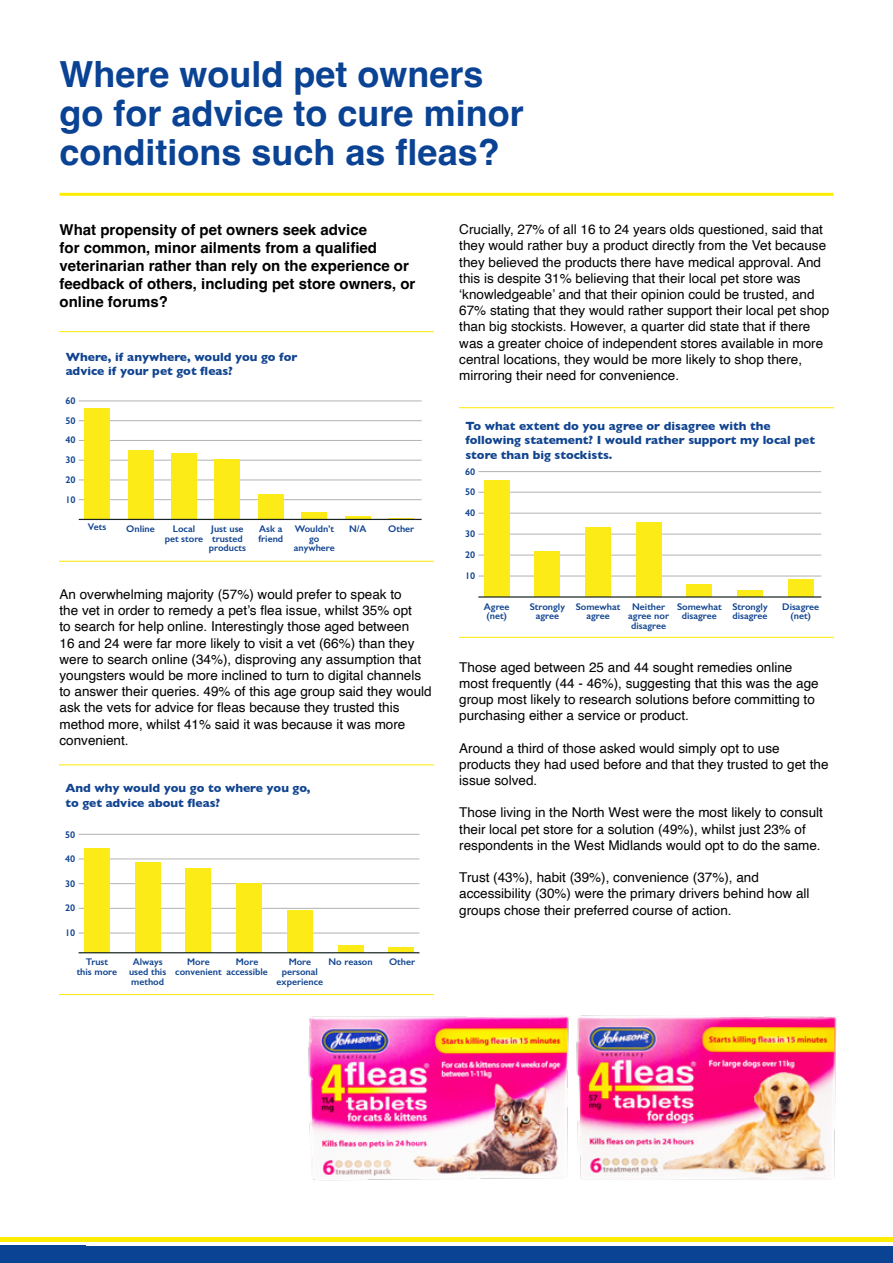
<style>
.page{position:relative;width:893px;height:1263px;background:#fff}
.page>*{position:absolute;margin:0;border:0;box-sizing:border-box;transform-origin:0 0}
.t1{font:700 36px/39px "Helvetica";color:#0a4294}
.t2{font:700 15px/18px "Helvetica";color:#000}
.t3{font:13.5px/16.2px "Helvetica";color:#000}
.t4{font:700 12.15px/14.5px "Gill Sans";color:#114490}
.t5{font:600 9.75px/9.8px "Gill Sans";color:#114490;text-align:center}
</style>
<div class="page">
<div style="left:0;top:1246px;width:893px;height:17px;background:#0a4294"></div>
<div style="left:0;top:1237px;width:893px;height:5px;background:#ffed00"></div>
<hr style="left:60px;top:193px;width:773px;height:3px;background:#ffed00">
<img style="left:308px;top:1016px;width:245px;height:165px">
<img style="left:553px;top:1015px;width:284px;height:165px">
<hr style="left:79px;top:499px;width:343px;height:1px;background:#b3b2b2">
<hr style="left:79px;top:480px;width:343px;height:1px;background:#b3b2b2">
<hr style="left:79px;top:460px;width:343px;height:1px;background:#b3b2b2">
<hr style="left:79px;top:440px;width:343px;height:1px;background:#b3b2b2">
<hr style="left:79px;top:420px;width:343px;height:1px;background:#b3b2b2">
<hr style="left:79px;top:401px;width:343px;height:1px;background:#b3b2b2">
<div style="left:84px;top:408px;width:26px;height:111px;background:#fdeb18"></div>
<div style="left:128px;top:450px;width:25px;height:69px;background:#fdeb18"></div>
<div style="left:171px;top:453px;width:26px;height:66px;background:#fdeb18"></div>
<div style="left:215px;top:459px;width:25px;height:60px;background:#fdeb18"></div>
<div style="left:258px;top:494px;width:26px;height:25px;background:#fdeb18"></div>
<div style="left:302px;top:512px;width:25px;height:7px;background:#fdeb18"></div>
<hr style="left:345px;top:516px;width:25px;height:3px;background:#fdeb18">
<svg style="left:389px;top:518px;width:25px;height:1px"></svg>
<hr style="left:79px;top:519px;width:343px;height:1px;background:#162322">
<hr style="left:60px;top:331px;width:374px;height:1px;background:#fdeb18">
<hr style="left:60px;top:561px;width:374px;height:1px;background:#fdeb18">
<hr style="left:478px;top:576px;width:343px;height:1px;background:#b3b2b2">
<hr style="left:478px;top:555px;width:343px;height:1px;background:#b3b2b2">
<hr style="left:478px;top:534px;width:343px;height:1px;background:#b3b2b2">
<hr style="left:478px;top:513px;width:343px;height:1px;background:#b3b2b2">
<hr style="left:478px;top:492px;width:343px;height:1px;background:#b3b2b2">
<hr style="left:478px;top:471px;width:343px;height:1px;background:#b3b2b2">
<div style="left:484px;top:480px;width:25px;height:117px;background:#fdeb18"></div>
<div style="left:535px;top:551px;width:25px;height:46px;background:#fdeb18"></div>
<div style="left:585px;top:527px;width:26px;height:70px;background:#fdeb18"></div>
<div style="left:636px;top:523px;width:25px;height:74px;background:#fdeb18"></div>
<div style="left:687px;top:585px;width:25px;height:12px;background:#fdeb18"></div>
<div style="left:737px;top:591px;width:26px;height:6px;background:#fdeb18"></div>
<div style="left:788px;top:579px;width:25px;height:18px;background:#fdeb18"></div>
<hr style="left:478px;top:596px;width:343px;height:2px;background:#162322">
<hr style="left:459px;top:407px;width:374px;height:1px;background:#fdeb18">
<hr style="left:459px;top:637px;width:374px;height:1px;background:#fdeb18">
<hr style="left:79px;top:933px;width:340px;height:1px;background:#b3b2b2">
<hr style="left:79px;top:908px;width:340px;height:1px;background:#b3b2b2">
<hr style="left:79px;top:883px;width:340px;height:1px;background:#b3b2b2">
<hr style="left:79px;top:859px;width:340px;height:1px;background:#b3b2b2">
<hr style="left:79px;top:834px;width:340px;height:1px;background:#b3b2b2">
<div style="left:84px;top:848px;width:26px;height:105px;background:#fdeb18"></div>
<div style="left:135px;top:862px;width:25px;height:91px;background:#fdeb18"></div>
<div style="left:186px;top:868px;width:25px;height:85px;background:#fdeb18"></div>
<div style="left:237px;top:884px;width:25px;height:69px;background:#fdeb18"></div>
<div style="left:287px;top:910px;width:26px;height:43px;background:#fdeb18"></div>
<div style="left:338px;top:945px;width:25px;height:8px;background:#fdeb18"></div>
<div style="left:389px;top:947px;width:25px;height:6px;background:#fdeb18"></div>
<hr style="left:79px;top:952px;width:340px;height:1px;background:#162322">
<hr style="left:60px;top:764px;width:374px;height:1px;background:#fdeb18">
<hr style="left:60px;top:994px;width:374px;height:1px;background:#fdeb18">
<h1 class="t1" style="left:60px;top:58px;width:466px">Where would pet owners go for advice to cure minor conditions such as fleas?</h1>
<p class="t2" style="left:60px;top:223px;width:357px">What propensity of pet owners seek advice<br>for common, minor ailments from a qualified veterinarian rather than rely on the experience or feedback of others, including pet store owners, or online forums?</p>
<p class="t4" style="left:66px;top:349px;width:233px">Where, if anywhere, would you go for advice if your pet got fleas?</p>
<p class="t5" style="left:65px;top:391px;width:12px;line-height:19.6px;text-align:justify">60<br>50<br>40<br>30<br>20<br>10</p>
<p class="t5" style="left:88px;top:522px;width:20px">Vets</p>
<p class="t5" style="left:126px;top:524px;width:30px">Online</p>
<p class="t5" style="left:165px;top:524px;width:40px">Local pet store</p>
<p class="t5" style="left:259px;top:524px;width:26px;text-align:left">Ask a friend</p>
<p class="t5" style="left:294px;top:524px;width:42px">Wouldn’t go anywhere</p>
<p class="t5" style="left:211px;top:524px;width:34px">Just use</p>
<p class="t5" style="left:349px;top:524px;width:19px">N/A</p>
<p class="t5" style="left:388px;top:524px;width:28px">Other</p>
<p class="t5" style="left:209px;top:533px;width:39px">trusted products</p>
<p class="t3" style="left:60px;top:586px;width:374px">An overwhelming majority (57%) would prefer to speak to<br>the vet in order to remedy a pet’s flea issue, whilst 35% opt<br>to search for help online. Interestingly those aged between<br>16 and 24 were far more likely to visit a vet (66%) than they were to search online (34%), disproving any assumption that youngsters would be more inclined to turn to digital channels to answer their queries. 49% of this age group said they would ask the vets for advice for fleas because they trusted this method more, whilst 41% said it was because it was more convenient.</p>
<p class="t4" style="left:65px;top:781px;width:247px">And why would you go to where you go, to get advice about fleas?</p>
<p class="t5" style="left:65px;top:829px;width:12px">50</p>
<p class="t5" style="left:65px;top:854px;width:12px">40</p>
<p class="t5" style="left:65px;top:878px;width:12px">30</p>
<p class="t5" style="left:65px;top:903px;width:12px">20</p>
<p class="t5" style="left:65px;top:928px;width:12px">10</p>
<p class="t5" style="left:77px;top:957px;width:42px">Trust<br>this more</p>
<p class="t5" style="left:129px;top:957px;width:39px">Always used this method</p>
<p class="t5" style="left:175px;top:957px;width:48px">More convenient</p>
<p class="t5" style="left:277px;top:957px;width:48px">More personal experience</p>
<p class="t5" style="left:236px;top:957px;width:24px">More</p>
<p class="t5" style="left:329px;top:957px;width:46px">No reason</p>
<p class="t5" style="left:389px;top:957px;width:28px">Other</p>
<p class="t5" style="left:226px;top:967px;width:43px">accessible</p>
<p class="t3" style="left:459px;top:222px;width:371px">Crucially, 27% of all 16 to 24 years olds questioned, said that they would rather buy a product directly from the Vet because they believed the products there have medical approval. And this is despite 31% believing that their local pet store was ‘knowledgeable’ and that their opinion could be trusted, and 67% stating that they would rather support their local pet shop than big stockists. However, a quarter did state that if there was a greater choice of independent stores available in more central locations, they would be more likely to shop there, mirroring their need for convenience.</p>
<p class="t4" style="left:465px;top:418px;width:351px">To what extent do you agree or disagree with the following statement? I would rather support my local pet store than big stockists.</p>
<p class="t5" style="left:465px;top:487px;width:12px">50</p>
<p class="t5" style="left:465px;top:466px;width:12px">60</p>
<p class="t5" style="left:465px;top:502px;width:12px;line-height:21px;text-align:justify">40<br>30<br>20<br>10</p>
<p class="t5" style="left:484px;top:601px;width:27px;text-align:left">Agree (net)</p>
<p class="t5" style="left:530px;top:601px;width:37px">Strongly agree</p>
<p class="t5" style="left:576px;top:601px;width:46px">Somewhat agree</p>
<p class="t5" style="left:677px;top:601px;width:46px">Somewhat disagree</p>
<p class="t5" style="left:732px;top:601px;width:37px;text-align:left">Strongly disagree</p>
<p class="t5" style="left:782px;top:601px;width:39px">Disagree (net)</p>
<p class="t5" style="left:628px;top:601px;width:42px">Neither agree nor disagree</p>
<p class="t3" style="left:459px;top:659px;width:361px">Those aged between 25 and 44 sought remedies online most frequently (44 - 46%), suggesting that this was the age group most likely to research solutions before committing to purchasing either a service or product.</p>
<p class="t3" style="left:459px;top:740px;width:371px">Around a third of those asked would simply opt to use products they had used before and that they trusted to get the issue solved.</p>
<p class="t3" style="left:459px;top:805px;width:365px">Those living in the North West were the most likely to consult their local pet store for a solution (49%), whilst just 23% of respondents in the West Midlands would opt to do the same.</p>
<p class="t3" style="left:459px;top:870px;width:352px">Trust (43%), habit (39%), convenience (37%), and accessibility (30%) were the primary drivers behind how all groups chose their preferred course of action.</p>
</div>
